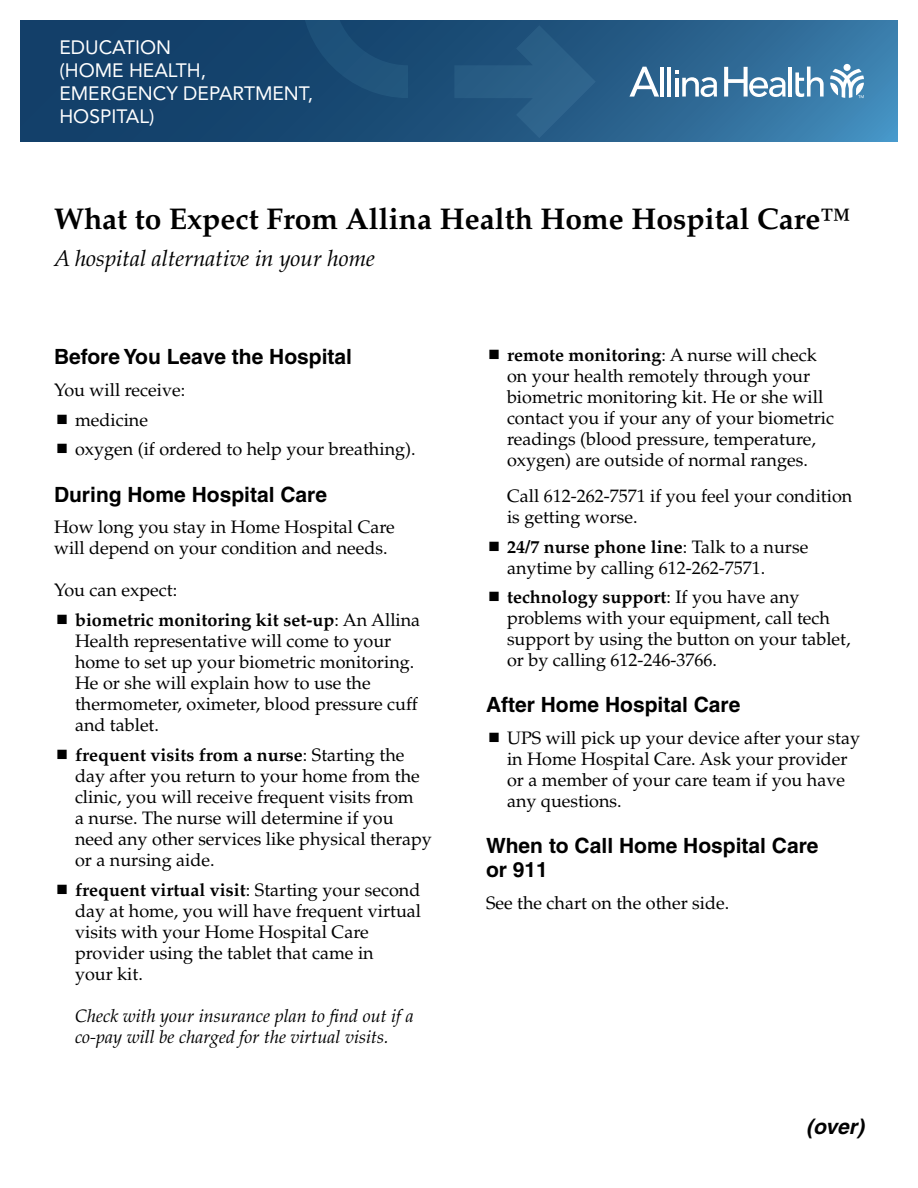
<style>
.page{position:relative;width:918px;height:1188px;background:#fff}
.page>*{position:absolute;margin:0;border:0;box-sizing:border-box;transform-origin:0 0}
.t1{font:700 30px "Palatino";color:#000}
.t2{font:italic 22.5px "Palatino";color:#000}
.t3{font:700 21px/24px "Helvetica";color:#000}
.t4{font:italic 700 21px "Helvetica";color:#000}
.t5{font:19.2px/23.1px "Avenir LT Std";color:#fff}
.t6{font:18px/21px "Palatino";color:#000}
.t7{font:italic 18px/21px "Palatino";color:#000}
.t8{font:700 18px/30px "Palatino";color:#000}
.s1{font-weight:400}
.s2{font-weight:700}
</style>
<div class="page">
<svg style="left:20px;top:20px;width:878px;height:122px;background:#20547f"></svg>
<svg style="left:629px;top:50px;width:235px;height:48px"></svg>
<svg style="left:454px;top:25px;width:142px;height:113px;background:#245881"></svg>
<svg style="left:301px;top:20px;width:127px;height:78px;background:#1a4b74"></svg>
<p class="t5" style="left:59px;top:36px;width:255px">EDUCATION<br>(HOME HEALTH,<br>EMERGENCY DEPARTMENT,<br>HOSPITAL)</p>
<h1 class="t1" style="left:54px;top:202px;width:798px">What to Expect From Allina Health Home Hospital Care™</h1>
<p class="t2" style="left:54px;top:245px;width:323px">A hospital alternative in your home</p>
<p class="t3" style="left:54px;top:344px;width:300px">Before You Leave the Hospital</p>
<p class="t6" style="left:75px;top:375px;width:342px;line-height:29.8px;text-indent:-21px">You will receive:<br>medicine<br>oxygen (if ordered to help your breathing).</p>
<p class="t3" style="left:54px;top:482px;width:275px">During Home Hospital Care</p>
<p class="t6" style="left:54px;top:517px;width:342px">How long you stay in Home Hospital Care will depend on your condition and needs.</p>
<p class="t8" style="left:75px;top:575px;width:347px;text-indent:-21px"><span class="s1">You can expect:<br></span>biometric monitoring kit set-up<span class="s1">: An Allina</span></p>
<p class="t6" style="left:75px;top:631px;width:344px">Health representative will come to your home to set up your biometric monitoring.<br>He or she will explain how to use the thermometer, oximeter, blood pressure cuff and tablet.</p>
<p class="t6" style="left:75px;top:745px;width:358px"><span class="s2">frequent visits from a nurse</span>: Starting the day after you return to your home from the clinic, you will receive frequent visits from<br>a nurse. The nurse will determine if you need any other services like physical therapy or a nursing aide.</p>
<p class="t6" style="left:75px;top:879px;width:348px"><span class="s2">frequent virtual visit</span>: Starting your second day at home, you will have frequent virtual visits with your Home Hospital Care provider using the tablet that came in<br>your kit.</p>
<p class="t7" style="left:75px;top:1005px;width:340px">Check with your insurance plan to find out if a co-pay will be charged for the virtual visits.</p>
<p class="t6" style="left:507px;top:345px;width:329px"><span class="s2">remote monitoring</span>: A nurse will check on your health remotely through your biometric monitoring kit. He or she will contact you if your any of your biometric readings (blood pressure, temperature, oxygen) are outside of normal ranges.</p>
<p class="t6" style="left:507px;top:486px;width:347px">Call 612-262-7571 if you feel your condition is getting worse.</p>
<p class="t6" style="left:507px;top:536px;width:303px"><span class="s2">24/7 nurse phone line</span>: Talk to a nurse anytime by calling 612-262-7571.</p>
<p class="t6" style="left:507px;top:587px;width:345px"><span class="s2">technology support</span>: If you have any problems with your equipment, call tech support by using the button on your tablet, or by calling 612-246-3766.</p>
<p class="t3" style="left:486px;top:693px;width:256px">After Home Hospital Care</p>
<p class="t6" style="left:507px;top:728px;width:355px">UPS will pick up your device after your stay in Home Hospital Care. Ask your provider or a member of your care team if you have any questions.</p>
<p class="t3" style="left:486px;top:834px;width:334px">When to Call Home Hospital Care or 911</p>
<p class="t6" style="left:486px;top:893px;width:245px">See the chart on the other side.</p>
<p class="t4" style="left:806px;top:1114px;width:59px">(over)</p>
</div>
